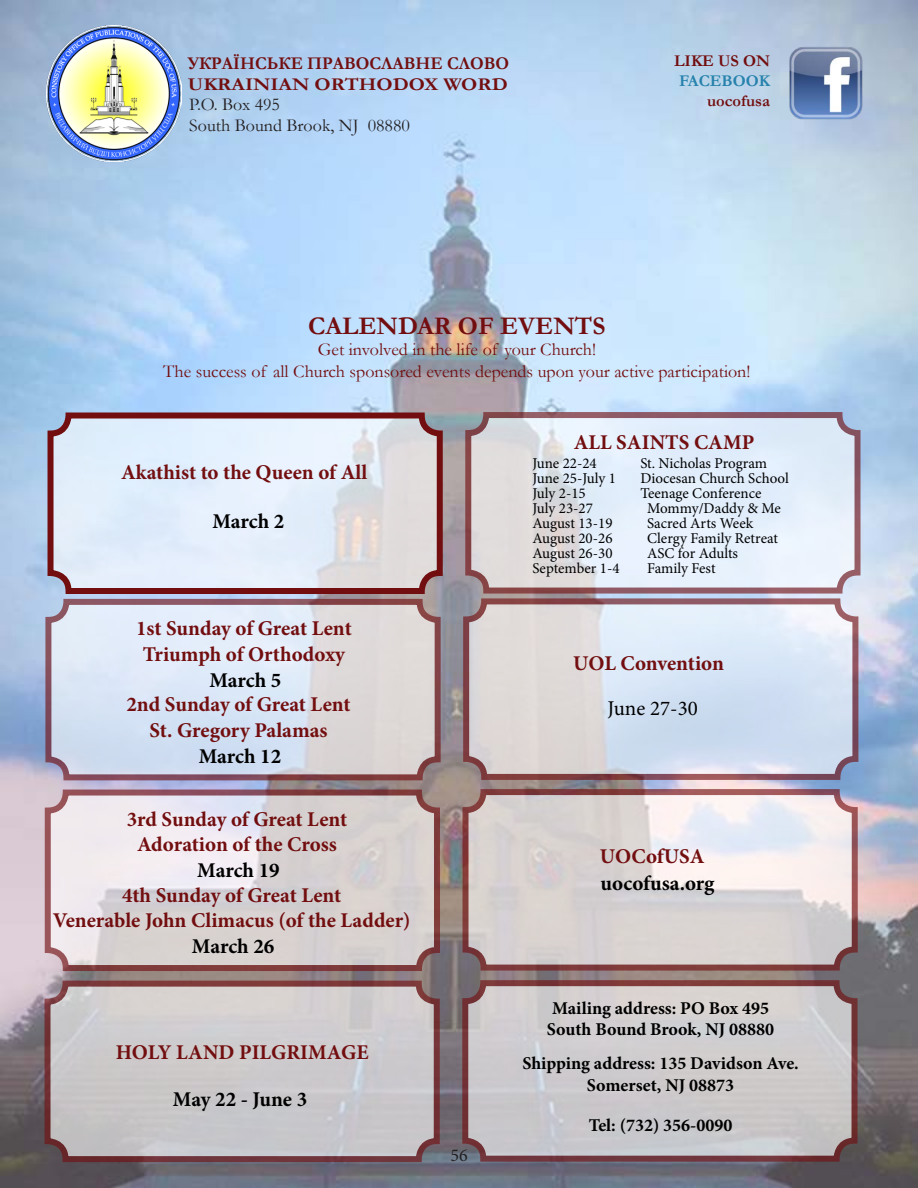
<style>
.page{position:relative;width:918px;height:1188px;background:#fff}
.page>*{position:absolute;margin:0;border:0;box-sizing:border-box;transform-origin:0 0}
.t1{font:700 25.5px "Garamond";color:#720e0f}
.t2{font:700 21px/25.2px "Minion Pro";color:#720e0f;text-align:center}
.t3{font:700 21px "Minion Pro";letter-spacing:-.005em;color:#000}
.t4{font:21px "Minion Pro";color:#000}
.t5{font:700 18px/21.6px "Minion Pro";color:#000}
.t6{font:18px/21.6px "Garamond";color:#720e0f;text-align:center}
.t7{font:700 18px/21.6px "Garamond";color:#720e0f;scale:.96 1}
.t8{font:18px/21.6px "Garamond";color:#231f20}
.t9{font:18px "Minion Pro";color:#231f20}
.t10{font:700 16.5px "Garamond";color:#720e0f}
.t11{font:700 16.5px "Garamond";color:#2682ac}
.t12{font:15px "Minion Pro";color:#000}
</style>
<div class="page">
<img style="left:0;top:0;width:918px;height:1188px">
<svg style="left:51px;top:416px;width:389px;height:175px;background:#e1e8f2"></svg>
<div style="left:48px;top:412px;width:395px;height:182px;border:6px solid #720e0f;border-radius:18px"></div>
<svg style="left:468px;top:415px;width:390px;height:176px;background:#e1e8f1"></svg>
<div style="left:465px;top:412px;width:396px;height:182px;border:6px solid #720e0f;border-radius:18px"></div>
<svg style="left:48px;top:602px;width:390px;height:175px;background:#dae0ea"></svg>
<div style="left:45px;top:599px;width:396px;height:181px;border:6px solid #720e0f;border-radius:18px"></div>
<svg style="left:466px;top:601px;width:389px;height:176px;background:#d8dee8"></svg>
<div style="left:463px;top:598px;width:395px;height:182px;border:6px solid #720e0f;border-radius:18px"></div>
<svg style="left:48px;top:793px;width:389px;height:175px;background:#ded8da"></svg>
<div style="left:45px;top:790px;width:395px;height:181px;border:6px solid #720e0f;border-radius:18px"></div>
<svg style="left:466px;top:792px;width:389px;height:176px;background:#ded8d8"></svg>
<div style="left:463px;top:789px;width:395px;height:182px;border:6px solid #720e0f;border-radius:18px"></div>
<div style="left:48px;top:984px;width:389px;height:175px;background:linear-gradient(to bottom,#d4cfd0,#c1c0c5);border-radius:18px"></div>
<div style="left:45px;top:981px;width:395px;height:181px;border:6px solid #720e0f;border-radius:18px"></div>
<svg style="left:465px;top:983px;width:390px;height:176px;background:#ccc9cb"></svg>
<div style="left:462px;top:980px;width:396px;height:182px;border:6px solid #720e0f;border-radius:18px"></div>
<img style="left:46px;top:25px;width:136px;height:136px">
<img style="left:781px;top:39px;width:90px;height:88px">
<p class="t7" style="left:188px;top:52px;width:336px">УКРАЇНСЬКЕ ПРАВОСЛАВНЕ СЛОВО<br>UKRAINIAN ORTHODOX WORD</p>
<p class="t8" style="left:189px;top:93px;width:222px">P.O. Box 495<br>South Bound Brook, NJ 08880</p>
<p class="t10" style="left:674px;top:50px;width:98px">LIKE US ON</p>
<p class="t11" style="left:679px;top:70px;width:93px">FACEBOOK</p>
<p class="t10" style="left:707px;top:89px;width:64px">uocofusa</p>
<p class="t1" style="left:308px;top:308px;width:299px">CALENDAR OF EVENTS</p>
<p class="t6" style="left:163px;top:338px;width:589px">Get involved in the life of your Church!<br>The success of all Church sponsored events depends upon your active participation!</p>
<p class="t2" style="left:121px;top:460px;width:248px">Akathist to the Queen of All</p>
<p class="t3" style="left:212px;top:508px;width:73px">March 2</p>
<p class="t2" style="left:136px;top:617px;width:217px">1st Sunday of Great Lent<br>Triumph of Orthodoxy</p>
<p class="t3" style="left:209px;top:668px;width:73px">March 5</p>
<p class="t2" style="left:126px;top:693px;width:226px">2nd Sunday of Great Lent<br>St. Gregory Palamas</p>
<p class="t3" style="left:199px;top:744px;width:84px">March 12</p>
<p class="t2" style="left:127px;top:807px;width:222px">3rd Sunday of Great Lent<br>Adoration of the Cross</p>
<p class="t3" style="left:197px;top:858px;width:84px">March 19</p>
<p class="t2" style="left:53px;top:883px;width:359px">4th Sunday of Great Lent<br>Venerable John Climacus (of the Ladder)</p>
<p class="t3" style="left:192px;top:934px;width:84px">March 26</p>
<p class="t2" style="left:116px;top:1041px;width:254px">HOLY LAND PILGRIMAGE</p>
<p class="t3" style="left:173px;top:1087px;width:136px">May 22 - June 3</p>
<p class="t9" style="left:450px;top:1144px;width:19px">56</p>
<p class="t2" style="left:574px;top:431px;width:182px">ALL SAINTS CAMP</p>
<p class="t12" style="left:532px;top:453px;width:66px">June 22-24</p>
<p class="t12" style="left:640px;top:453px;width:128px">St. Nicholas Program</p>
<p class="t12" style="left:532px;top:468px;width:85px">June 25-July 1</p>
<p class="t12" style="left:640px;top:468px;width:150px">Diocesan Church School</p>
<p class="t12" style="left:532px;top:483px;width:55px">July 2-15</p>
<p class="t12" style="left:640px;top:483px;width:123px">Teenage Conference</p>
<p class="t12" style="left:532px;top:498px;width:62px">July 23-27</p>
<p class="t12" style="left:647px;top:498px;width:135px">Mommy/Daddy &amp; Me</p>
<p class="t12" style="left:532px;top:513px;width:82px">August 13-19</p>
<p class="t12" style="left:647px;top:513px;width:108px">Sacred Arts Week</p>
<p class="t12" style="left:532px;top:528px;width:82px">August 20-26</p>
<p class="t12" style="left:647px;top:528px;width:132px">Clergy Family Retreat</p>
<p class="t12" style="left:532px;top:543px;width:82px">August 26-30</p>
<p class="t12" style="left:647px;top:543px;width:93px">ASC for Adults</p>
<p class="t12" style="left:532px;top:558px;width:89px">September 1-4</p>
<p class="t12" style="left:647px;top:558px;width:70px">Family Fest</p>
<p class="t2" style="left:573px;top:651px;width:152px">UOL Convention</p>
<p class="t4" style="left:608px;top:694px;width:92px">June 27-30</p>
<p class="t2" style="left:600px;top:845px;width:106px">UOCofUSA</p>
<p class="t3" style="left:600px;top:871px;width:116px">uocofusa.org</p>
<p class="t5" style="left:547px;top:998px;width:229px">Mailing address: PO Box 495<br>South Bound Brook, NJ 08880</p>
<p class="t5" style="left:522px;top:1053px;width:278px;text-align:center">Shipping address: 135 Davidson Ave.<br>Somerset, NJ 08873</p>
<p class="t5" style="left:589px;top:1115px;width:145px">Tel: (732) 356-0090</p>
</div>
